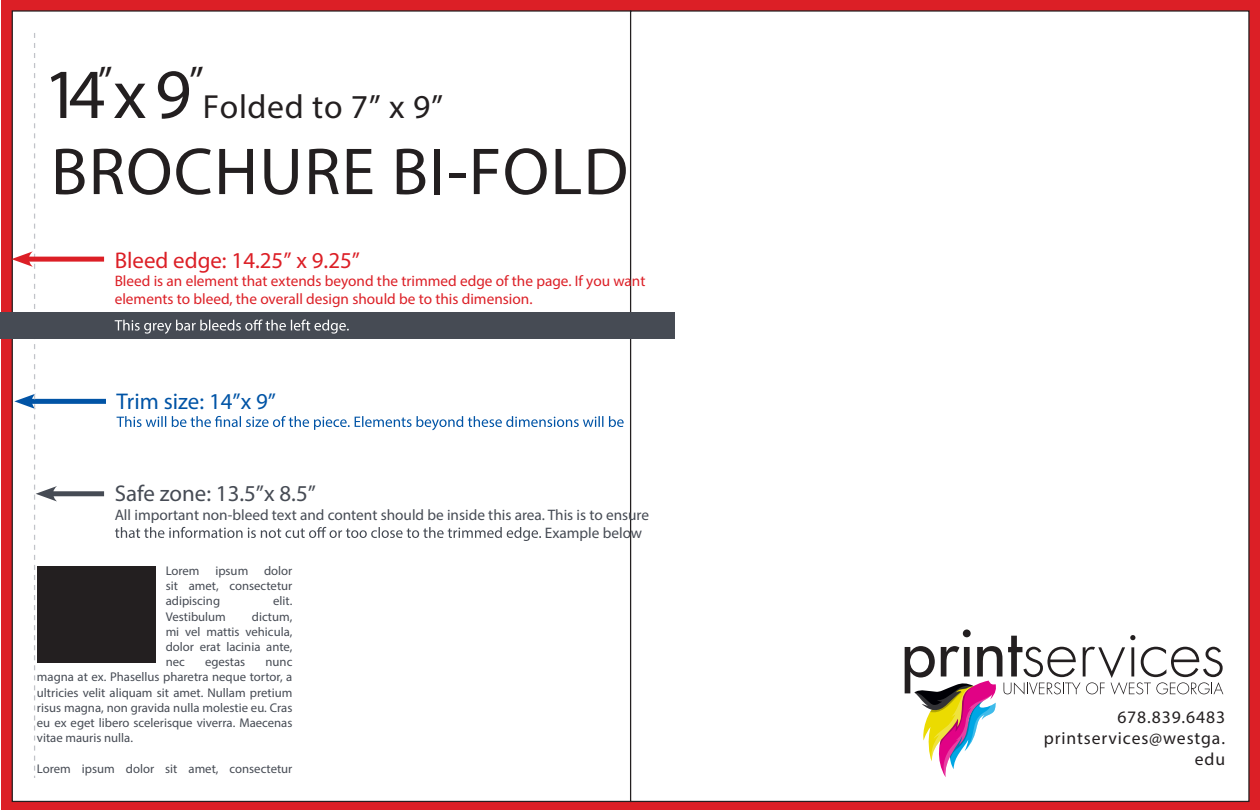
<style>
.page{position:relative;width:1260px;height:810px;background:#fff}
.page>*{position:absolute;margin:0;border:0;box-sizing:border-box;transform-origin:0 0}
.t1{font:70.88px "Myriad Pro";color:#231f20}
.t2{font:67px "Myriad Pro";letter-spacing:.02em;color:#231f20}
.t3{font:33.5px "Myriad Pro";letter-spacing:.02em;color:#231f20}
.t4{font:22.75px "Myriad Pro";color:#dc1f26}
.t5{font:22.75px "Myriad Pro";color:#464b54}
.t6{font:22.75px "Myriad Pro";color:#0154a6}
.t7{font:17.62px/21.1px "Myriad Pro";letter-spacing:.05em;color:#231f20;text-align:right}
.t8{font:15.25px/18.2px "Myriad Pro";color:#dc1f26}
.t9{font:15.25px/18.2px "Myriad Pro";color:#464b54}
.t10{font:12.62px/15.2px "Myriad Pro";color:#464b54;text-align:justify}
</style>
<div class="page">
<div style="left:1px;top:0;width:1259px;height:810px;background:#dc1f26"></div>
<div style="left:12px;top:10px;width:619px;height:792px;background:#fff;border:1px solid #231f20"></div>
<div style="left:630px;top:10px;width:620px;height:792px;background:#fff;border:1px solid #231f20"></div>
<svg style="left:117px;top:416px;width:507px;height:14px"></svg>
<div style="left:27px;top:399px;width:79px;height:5px;background:#0154a6"></div>
<svg style="left:115px;top:527px;width:426px;height:14px"></svg>
<div style="left:48px;top:491px;width:56px;height:5px;background:#464b54"></div>
<div style="left:0;top:312px;width:674px;height:27px;background:#464b54"></div>
<div style="left:24px;top:257px;width:80px;height:5px;background:#dc1f26"></div>
<svg style="left:11px;top:33px;width:46px;height:745px"></svg>
<svg style="left:115px;top:319px;width:234px;height:15px"></svg>
<div style="left:38px;top:566px;width:118px;height:96px;background:#231f20"></div>
<svg style="left:905px;top:629px;width:318px;height:148px"></svg>
<h1 class="t1" style="left:43px;top:51px;width:162px">14 x<sup>”</sup> 9<sup>”</sup></h1>
<h2 class="t2" style="left:51px;top:130px;width:579px">BROCHURE BI-FOLD</h2>
<h3 class="t3" style="left:203px;top:86px;width:242px">Folded to 7” x 9”</h3>
<h3 class="t4" style="left:115px;top:246px;width:247px">Bleed edge: 14.25” x 9.25”</h3>
<p class="t8" style="left:115px;top:272px;width:532px">Bleed is an element that extends beyond the trimmed edge of the page. If you want elements to bleed, the overall design should be to this dimension.</p>
<h3 class="t6" style="left:117px;top:387px;width:161px">Trim size: 14”x 9”</h3>
<h3 class="t5" style="left:115px;top:480px;width:203px">Safe zone: 13.5”x 8.5”</h3>
<p class="t9" style="left:545px;top:505px;width:106px;text-indent:-430px">All important non-bleed text and content should be inside this area. This is to ensure<br>Example below</p>
<p class="t10" style="left:166px;top:563px;width:128px">Lorem ipsum dolor sit amet, consectetur adipiscing</p>
<p class="t10" style="left:273px;top:593px;width:21px">elit.</p>
<p class="t10" style="left:166px;top:609px;width:62px">Vestibulum</p>
<p class="t10" style="left:166px;top:609px;width:128px;text-indent:86px">dictum, mi vel mattis vehicula, dolor erat lacinia ante, nec</p>
<p class="t10" style="left:205px;top:654px;width:42px">egestas</p>
<p class="t10" style="left:37px;top:654px;width:257px;text-indent:229px">nunc magna at ex. Phasellus pharetra neque tortor, a ultricies velit aliquam sit amet. Nullam pretium risus magna, non gravida nulla molestie eu. Cras eu ex eget libero scelerisque viverra. Maecenas vitae mauris nulla.</p>
<p class="t10" style="left:37px;top:761px;width:257px">Lorem ipsum dolor sit amet, consectetur</p>
<h3 class="t7" style="left:1044px;top:706px;width:183px">678.839.6483 printservices@westga. edu</h3>
</div>
